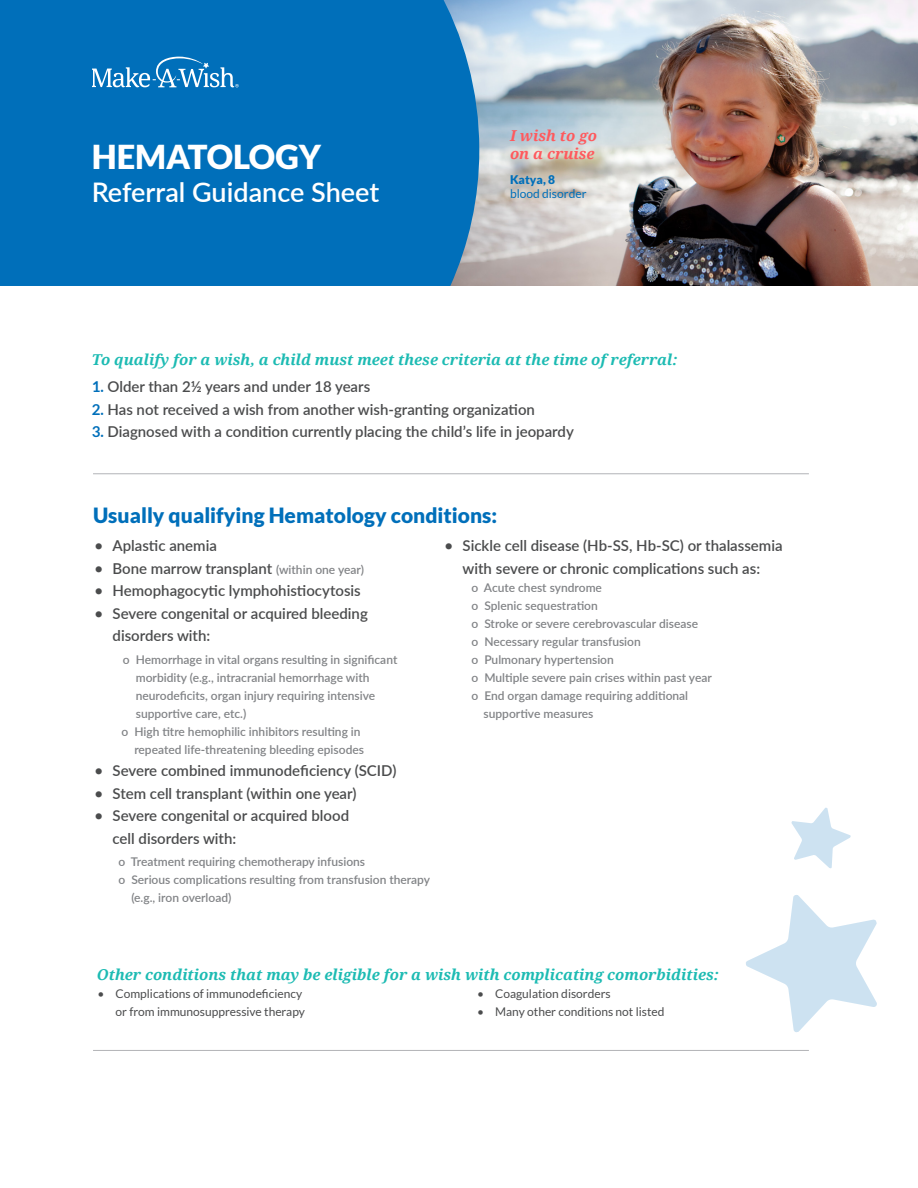
<style>
.page{position:relative;width:918px;height:1188px;background:#fff}
.page>*{position:absolute;margin:0;border:0;box-sizing:border-box;transform-origin:0 0}
.t1{font:900 33px "Lato";color:#fff}
.t2{font:600 27px "Lato";color:#fff}
.t3{font:900 21px "Lato";color:#006fba}
.t4{font:600 15px/22.5px "Lato";color:#4b4c4d}
.t5{font:italic 700 15px "Droid Serif";color:#1dbbb3}
.t6{font:italic 700 15px "Droid Serif";color:#ff595d}
.t7{font:600 12px/18px "Lato";color:#818386}
.t8{font:12px/18px "Lato";color:#4b4c4d;text-align:right}
.t9{font:12px "Lato";color:#006fba}
.t10{font:900 12px "Lato";color:#006fba}
.s1{font-weight:700;color:#006fba}
.s2{font-size:12px;color:#818386}
</style>
<div class="page">
<svg style="left:746px;top:895px;width:131px;height:137px"></svg>
<svg style="left:791px;top:807px;width:60px;height:62px"></svg>
<img style="left:479px;top:0;width:439px;height:286px">
<div style="left:0;top:0;width:479px;height:286px;background:#006fba"></div>
<hr style="left:93px;top:473px;width:716px;height:1px;background:#b2b3b7">
<hr style="left:93px;top:1050px;width:716px;height:1px;background:#b2b3b7">
<svg style="left:93px;top:57px;width:146px;height:30px"></svg>
<p class="t1" style="left:92px;top:138px;width:231px">HEMATOLOGY</p>
<p class="t2" style="left:92px;top:172px;width:289px">Referral Guidance Sheet</p>
<p class="t6" style="left:510px;top:127px;width:89px">I wish to go</p>
<p class="t6" style="left:510px;top:145px;width:86px">on a cruise</p>
<p class="t10" style="left:510px;top:172px;width:47px">Katya, 8</p>
<p class="t9" style="left:510px;top:187px;width:78px">blood disorder</p>
<p class="t5" style="left:92px;top:352px;width:588px">To qualify for a wish, a child must meet these criteria at the time of referral:</p>
<p class="t4" style="left:92px;top:375px;width:280px"><span class="s1">1.</span> Older than 2½ years and under 18 years</p>
<p class="t4" style="left:92px;top:398px;width:445px"><span class="s1">2.</span> Has not received a wish from another wish-granting organization</p>
<p class="t4" style="left:92px;top:420px;width:484px"><span class="s1">3.</span> Diagnosed with a condition currently placing the child’s life in jeopardy</p>
<p class="t3" style="left:93px;top:503px;width:406px">Usually qualifying Hematology conditions:</p>
<p class="t4" style="left:95px;top:534px;width:124px">• Aplastic anemia</p>
<p class="t4" style="left:95px;top:556px;width:271px">• Bone marrow transplant <span class="s2">(within one year)</span></p>
<p class="t4" style="left:95px;top:579px;width:268px">• Hemophagocytic lymphohistiocytosis</p>
<p class="t4" style="left:113px;top:601px;width:257px;text-indent:-18px">• Severe congenital or acquired bleeding disorders with:</p>
<p class="t7" style="left:136px;top:650px;width:263px;text-indent:-13px">o Hemorrhage in vital organs resulting in significant morbidity (e.g., intracranial hemorrhage with neurodeficits, organ injury requiring intensive supportive care, etc.)</p>
<p class="t7" style="left:122px;top:722px;width:244px;text-align:right">o High titre hemophilic inhibitors resulting in repeated life-threatening bleeding episodes</p>
<p class="t4" style="left:95px;top:759px;width:303px">• Severe combined immunodeficiency (SCID)</p>
<p class="t4" style="left:95px;top:781px;width:263px">• Stem cell transplant (within one year)</p>
<p class="t4" style="left:113px;top:804px;width:238px;text-indent:-18px">• Severe congenital or acquired blood cell disorders with:</p>
<p class="t7" style="left:119px;top:852px;width:248px">o Treatment requiring chemotherapy infusions</p>
<p class="t7" style="left:131px;top:870px;width:300px;text-indent:-13px">o Serious complications resulting from transfusion therapy (e.g., iron overload)</p>
<p class="t4" style="left:445px;top:534px;width:340px;text-align:center">• Sickle cell disease (Hb-SS, Hb-SC) or thalassemia with severe or chronic complications such as:</p>
<p class="t7" style="left:472px;top:578px;width:132px">o Acute chest syndrome</p>
<p class="t7" style="left:472px;top:596px;width:128px">o Splenic sequestration</p>
<p class="t7" style="left:472px;top:614px;width:228px">o Stroke or severe cerebrovascular disease</p>
<p class="t7" style="left:472px;top:632px;width:171px">o Necessary regular transfusion</p>
<p class="t7" style="left:472px;top:650px;width:144px">o Pulmonary hypertension</p>
<p class="t7" style="left:472px;top:668px;width:242px">o Multiple severe pain crises within past year</p>
<p class="t7" style="left:472px;top:686px;width:218px">o End organ damage requiring additional</p>
<p class="t7" style="left:484px;top:704px;width:111px">supportive measures</p>
<p class="t5" style="left:97px;top:966px;width:624px">Other conditions that may be eligible for a wish with complicating comorbidities:</p>
<p class="t8" style="left:98px;top:985px;width:209px">• Complications of immunodeficiency or from immunosuppressive therapy</p>
<p class="t8" style="left:477px;top:985px;width:135px">• Coagulation disorders</p>
<p class="t8" style="left:477px;top:1003px;width:189px">• Many other conditions not listed</p>
</div>
